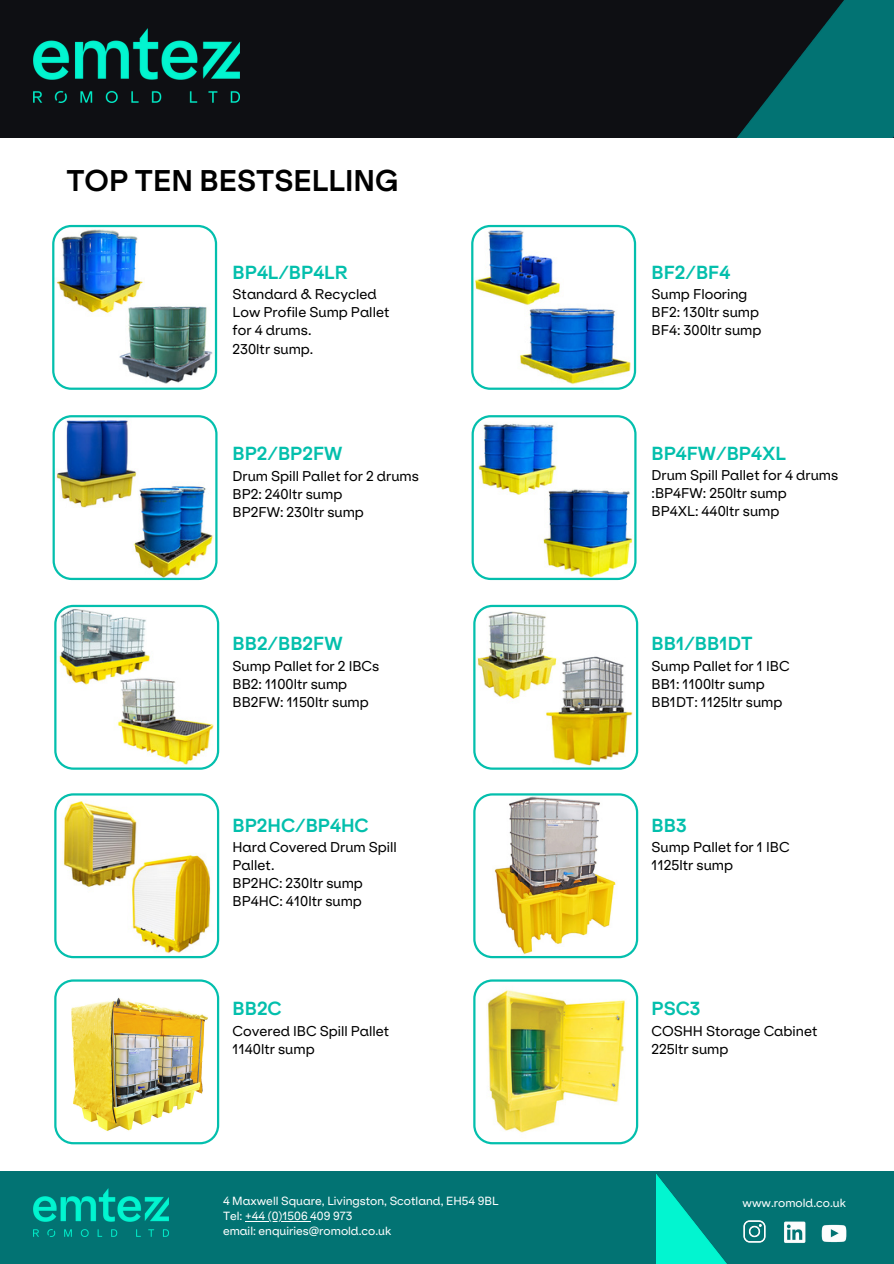
<style>
.page{position:relative;width:894px;height:1264px;background:#fff}
.page>*{position:absolute;margin:0;border:0;box-sizing:border-box;transform-origin:0 0}
.t1{font:700 28.5px "ES Klarheit Kurrent";color:#000}
.t2{font:700 18px "ES Klarheit Kurrent";color:#03bfac}
.t3{font:13.5px/18px "ES Klarheit Kurrent";color:#000}
.t4{font:11.25px "ES Klarheit Kurrent";color:#fff}
</style>
<div class="page">
<div style="left:0;top:0;width:893px;height:138px;background:#0e0f13"></div>
<img style="left:737px;top:0;width:156px;height:138px">
<div style="left:0;top:1171px;width:893px;height:92px;background:#027373"></div>
<img style="left:656px;top:1174px;width:70px;height:89px">
<img style="left:743px;top:1220px;width:22px;height:22px">
<img style="left:784px;top:1221px;width:22px;height:22px">
<img style="left:821px;top:1224px;width:25px;height:19px">
<hr style="left:245px;top:1220px;width:65px;height:1px;background:#fff">
<img style="left:52px;top:225px;width:165px;height:165px">
<img style="left:471px;top:225px;width:165px;height:165px">
<img style="left:53px;top:415px;width:164px;height:165px">
<svg style="left:471px;top:415px;width:165px;height:165px"></svg>
<img style="left:54px;top:605px;width:165px;height:164px">
<img style="left:473px;top:605px;width:165px;height:164px">
<svg style="left:54px;top:793px;width:165px;height:165px"></svg>
<svg style="left:473px;top:793px;width:165px;height:165px"></svg>
<img style="left:54px;top:979px;width:165px;height:165px">
<svg style="left:473px;top:979px;width:165px;height:165px"></svg>
<img style="left:34px;top:28px;width:205px;height:74px">
<img style="left:34px;top:1188px;width:135px;height:48px">
<h2 class="t1" style="left:66px;top:161px;width:334px">TOP TEN BESTSELLING</h2>
<p class="t2" style="left:232px;top:260px;width:117px">BP4L/BP4LR</p>
<p class="t3" style="left:232px;top:285px;width:158px">Standard &amp; Recycled<br>Low Profile Sump Pallet for 4 drums.<br>230ltr sump.</p>
<h2 class="t2" style="left:232px;top:441px;width:111px">BP2/BP2FW</h2>
<h2 class="t3" style="left:232px;top:466px;width:188px">Drum Spill Pallet for 2 drums<br>BP2: 240ltr sump<br>BP2FW: 230ltr sump</h2>
<p class="t2" style="left:232px;top:631px;width:111px">BB2/BB2FW</p>
<p class="t3" style="left:232px;top:656px;width:148px">Sump Pallet for 2 IBCs<br>BB2: 1100ltr sump<br>BB2FW: 1150ltr sump</p>
<h2 class="t2" style="left:232px;top:813px;width:138px">BP2HC/BP4HC</h2>
<h2 class="t3" style="left:232px;top:838px;width:166px">Hard Covered Drum Spill<br>Pallet.<br>BP2HC: 230ltr sump<br>BP4HC: 410ltr sump</h2>
<p class="t2" style="left:232px;top:996px;width:51px">BB2C</p>
<p class="t3" style="left:232px;top:1021px;width:158px">Covered IBC Spill Pallet<br>1140ltr sump</p>
<p class="t2" style="left:651px;top:260px;width:80px">BF2/BF4</p>
<p class="t3" style="left:651px;top:285px;width:111px">Sump Flooring<br>BF2: 130ltr sump<br>BF4: 300ltr sump</p>
<p class="t2" style="left:651px;top:441px;width:136px">BP4FW/BP4XL</p>
<p class="t3" style="left:651px;top:466px;width:188px">Drum Spill Pallet for 4 drums :BP4FW: 250ltr sump<br>BP4XL: 440ltr sump</p>
<p class="t2" style="left:651px;top:631px;width:103px">BB1/BB1DT</p>
<p class="t3" style="left:651px;top:656px;width:140px">Sump Pallet for 1 IBC<br>BB1: 1100ltr sump<br>BB1DT: 1125ltr sump</p>
<p class="t2" style="left:651px;top:813px;width:36px">BB3</p>
<p class="t3" style="left:651px;top:838px;width:140px">Sump Pallet for 1 IBC<br>1125ltr sump</p>
<p class="t2" style="left:651px;top:996px;width:50px">PSC3</p>
<p class="t3" style="left:651px;top:1021px;width:167px">COSHH Storage Cabinet<br>225ltr sump</p>
<h2 class="t4" style="left:223px;top:1192px;width:277px">4 Maxwell Square, Livingston, Scotland, EH54 9BL</h2>
<p class="t4" style="left:742px;top:1194px;width:105px">www.romold.co.uk</p>
<h2 class="t4" style="left:223px;top:1208px;width:131px">Tel: +44 (0)1506 409 973</h2>
<p class="t4" style="left:223px;top:1223px;width:170px">email: enquiries@romold.co.uk</p>
</div>
